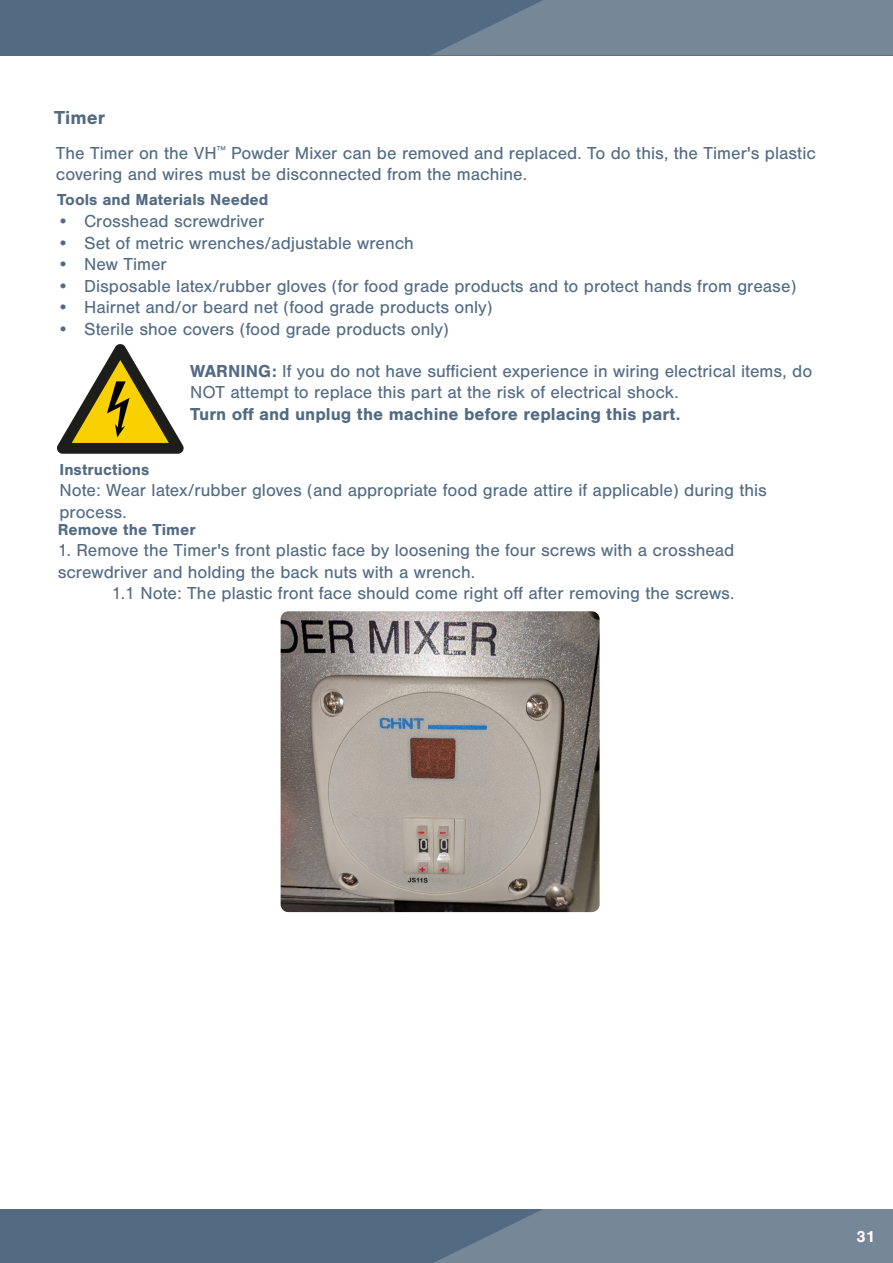
<style>
.page{position:relative;width:893px;height:1263px;background:#fff}
.page>*{position:absolute;margin:0;border:0;box-sizing:border-box;transform-origin:0 0}
.t1{font:700 19.5px "Nimbus San";color:#526b83}
.t2{font:18px/21.6px "Nimbus San";color:#526b83}
.t3{font:700 18px "Nimbus San";color:#526b83}
.t4{font:700 16.5px "Nimbus San";color:#526b83}
.t5{font:700 16.5px "Nimbus San";color:#fff}
.s1{font-weight:700}
</style>
<div class="page">
<div style="left:0;top:0;width:893px;height:55px;background:#526b83"></div>
<svg style="left:432px;top:0;width:461px;height:55px;background:#718394"></svg>
<div style="left:0;top:1209px;width:893px;height:54px;background:#526b83"></div>
<svg style="left:434px;top:1209px;width:459px;height:54px;background:#718394"></svg>
<svg style="left:57px;top:344px;width:127px;height:110px"></svg>
<img style="left:281px;top:611px;width:319px;height:301px">
<p class="t1" style="left:54px;top:106px;width:53px">Timer</p>
<p class="t2" style="left:56px;top:142px;width:762px">The Timer on the VH<sup>™</sup> Powder Mixer can be removed and replaced. To do this, the Timer's plastic covering and wires must be disconnected from the machine.</p>
<p class="t4" style="left:57px;top:191px;width:213px">Tools and Materials Needed</p>
<p class="t2" style="left:57px;top:210px;width:209px">• Crosshead screwdriver</p>
<p class="t2" style="left:57px;top:232px;width:358px">• Set of metric wrenches/adjustable wrench</p>
<p class="t2" style="left:57px;top:254px;width:111px">• New Timer</p>
<p class="t2" style="left:57px;top:275px;width:741px">• Disposable latex/rubber gloves (for food grade products and to protect hands from grease)</p>
<p class="t2" style="left:57px;top:297px;width:437px">• Hairnet and/or beard net (food grade products only)</p>
<p class="t2" style="left:57px;top:318px;width:393px">• Sterile shoe covers (food grade products only)</p>
<p class="t2" style="left:190px;top:360px;width:624px"><span class="s1">WARNING:</span> If you do not have sufficient experience in wiring electrical items, do<br>NOT attempt to replace this part at the risk of electrical shock.</p>
<p class="t3" style="left:190px;top:404px;width:492px">Turn off and unplug the machine before replacing this part.</p>
<p class="t4" style="left:60px;top:460px;width:92px">Instructions</p>
<p class="t2" style="left:60px;top:480px;width:709px">Note: Wear latex/rubber gloves (and appropriate food grade attire if applicable) during this process.</p>
<p class="t4" style="left:58px;top:520px;width:139px">Remove the Timer</p>
<p class="t2" style="left:58px;top:540px;width:678px">1. Remove the Timer's front plastic face by loosening the four screws with a crosshead screwdriver and holding the back nuts with a wrench.</p>
<p class="t2" style="left:112px;top:583px;width:624px">1.1 Note: The plastic front face should come right off after removing the screws.</p>
<p class="t5" style="left:856px;top:1227px;width:20px">31</p>
</div>
